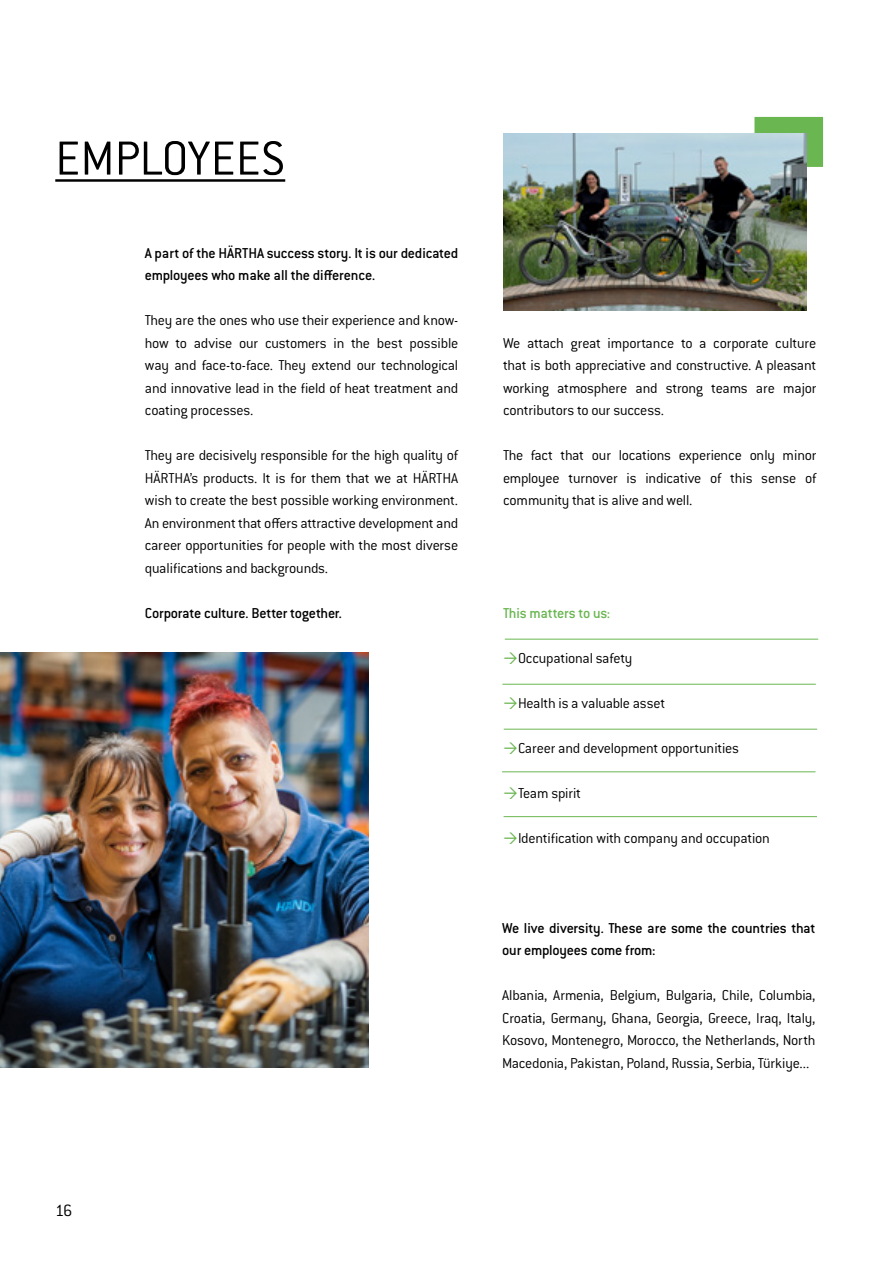
<style>
.page{position:relative;width:893px;height:1263px;background:#fff}
.page>*{position:absolute;margin:0;border:0;box-sizing:border-box;transform-origin:0 0}
.t1{font:300 52.5px "Conduit ITC Pro";color:#000}
.t2{font:300 18px "Conduit ITC Pro";color:#000}
.t3{font:300 15.75px/22.5px "Conduit ITC Pro";letter-spacing:-.015em;color:#000;text-align:justify}
.t4{font:500 15.75px/22.5px "Conduit ITC Pro";letter-spacing:-.015em;color:#000}
.t5{font:500 15.75px "Conduit ITC Pro";letter-spacing:-.015em;color:#6ab651}
</style>
<div class="page">
<img style="left:0;top:652px;width:369px;height:416px">
<hr style="left:55px;top:179px;width:230px;height:3px;background:#000">
<hr style="left:505px;top:639px;width:313px;height:1px;background:#6ab651">
<hr style="left:502px;top:684px;width:314px;height:1px;background:#6ab651">
<hr style="left:504px;top:729px;width:313px;height:1px;background:#6ab651">
<hr style="left:504px;top:816px;width:313px;height:1px;background:#6ab651">
<hr style="left:502px;top:771px;width:313px;height:1px;background:#6ab651">
<div style="left:754px;top:117px;width:69px;height:50px;background:#6ab651"></div>
<img style="left:503px;top:134px;width:303px;height:176px">
<h1 class="t1" style="left:55px;top:130px;width:231px">EMPLOYEES</h1>
<p class="t4" style="left:145px;top:242px;width:315px">A part of the HÄRTHA success story. It is our dedicated employees who make all the difference.</p>
<p class="t3" style="left:145px;top:309px;width:315px">They are the ones who use their experience and know&shy;how to advise our customers in the best possible way and face-to-face. They extend our technological and innovative lead in the field of heat treatment and coating processes.</p>
<p class="t3" style="left:145px;top:444px;width:315px">They are decisively responsible for the high quality of HÄRTHA’s products. It is for them that we at HÄRTHA wish to create the best possible working environment.<br>An environment that offers attractive development and career opportunities for people with the most diverse qualifications and backgrounds.</p>
<p class="t4" style="left:145px;top:602px;width:199px">Corporate culture. Better together.</p>
<p class="t3" style="left:503px;top:332px;width:315px">We attach great importance to a corporate culture that is both appreciative and constructive. A pleasant working atmosphere and strong teams are major contributors to our success.</p>
<p class="t3" style="left:503px;top:444px;width:315px">The fact that our locations experience only minor employee turnover is indicative of this sense of community that is alive and well.</p>
<p class="t5" style="left:503px;top:604px;width:109px">This matters to us:</p>
<p class="t3" style="left:518px;top:647px;width:116px">Occupational safety</p>
<p class="t3" style="left:518px;top:692px;width:149px">Health is a valuable asset</p>
<p class="t3" style="left:518px;top:737px;width:222px">Career and development opportunities</p>
<p class="t3" style="left:518px;top:782px;width:64px">Team spirit</p>
<p class="t3" style="left:518px;top:827px;width:253px">Identification with company and occupation</p>
<p class="t4" style="left:502px;top:917px;width:315px">We live diversity. These are some the countries that our employees come from:</p>
<p class="t3" style="left:502px;top:984px;width:315px">Albania, Armenia, Belgium, Bulgaria, Chile, Columbia, Croatia, Germany, Ghana, Georgia, Greece, Iraq, Italy, Kosovo, Montenegro, Morocco, the Netherlands, North Macedonia, Pakistan, Poland, Russia, Serbia, Türkiye...</p>
<p class="t2" style="left:55px;top:1200px;width:19px">16</p>
</div>
